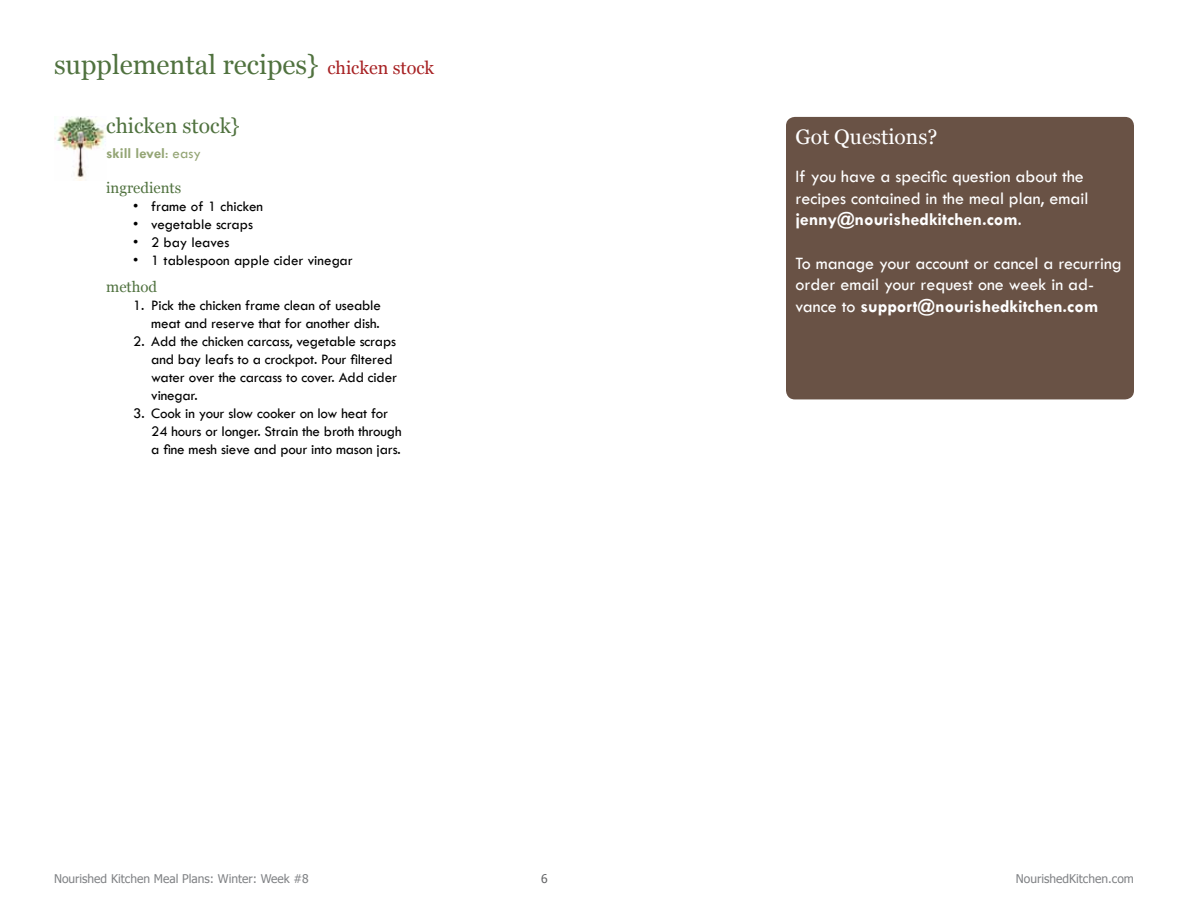
<style>
.page{position:relative;width:1188px;height:918px;background:#fff}
.page>*{position:absolute;margin:0;border:0;box-sizing:border-box;transform-origin:0 0}
.t1{font:27px "Georgia";color:#50723f}
.t2{font:21px "Georgia";color:#fff}
.t3{font:21px "Georgia";color:#50723f}
.t4{font:18px/21.6px "Tw Cen";color:#fff}
.t5{font:18px "Georgia";color:#a72123}
.t6{font:15px/18px "Tw Cen";letter-spacing:-.01em;color:#000}
.t7{font:15px "Georgia";color:#50723f}
.t8{font:700 15px "Tw Cen";color:#94a575}
.t9{font:12px "Tahoma";color:#808285}
.t10{font:12px "Tahoma";color:#636466}
.s1{font-weight:400}
.s2{font-weight:700}
</style>
<div class="page">
<div style="left:786px;top:117px;width:348px;height:282px;background:#695245;border-radius:9px"></div>
<img style="left:54px;top:117px;width:52px;height:64px">
<h1 class="t1" style="left:54px;top:49px;width:266px">supplemental recipes}</h1>
<p class="t5" style="left:327px;top:57px;width:108px">chicken stock</p>
<h2 class="t3" style="left:106px;top:113px;width:135px">chicken stock}</h2>
<p class="t8" style="left:106px;top:144px;width:96px">skill level<span class="s1">: easy</span></p>
<p class="t7" style="left:106px;top:179px;width:77px">ingredients</p>
<p class="t6" style="left:133px;top:198px;width:131px">• frame of 1 chicken</p>
<p class="t6" style="left:133px;top:216px;width:121px">• vegetable scraps</p>
<p class="t6" style="left:133px;top:234px;width:98px">• 2 bay leaves</p>
<p class="t6" style="left:133px;top:252px;width:221px">• 1 tablespoon apple cider vinegar</p>
<p class="t7" style="left:106px;top:278px;width:53px">method</p>
<p class="t6" style="left:133px;top:297px;width:249px;text-align:right">1. Pick the chicken frame clean of useable meat and reserve that for another dish.</p>
<p class="t6" style="left:151px;top:333px;width:247px;text-indent:-18px">2. Add the chicken carcass, vegetable scraps and bay leafs to a crockpot. Pour filtered water over the carcass to cover. Add cider vinegar.</p>
<p class="t6" style="left:151px;top:405px;width:252px;text-indent:-18px">3. Cook in your slow cooker on low heat for<br>24 hours or longer. Strain the broth through a fine mesh sieve and pour into mason jars.</p>
<h2 class="t2" style="left:795px;top:125px;width:144px">Got Questions?</h2>
<p class="t4" style="left:795px;top:166px;width:294px">If you have a specific question about the recipes contained in the meal plan, email <span class="s2">jenny@nourishedkitchen.com</span>.</p>
<p class="t4" style="left:795px;top:252px;width:328px">To manage your account or cancel a recurring order email your request one week in ad&shy;vance to <span class="s2">support@nourishedkitchen.com</span></p>
<p class="t9" style="left:54px;top:871px;width:256px">Nourished Kitchen Meal Plans: Winter: Week #8</p>
<p class="t10" style="left:541px;top:871px;width:8px">6</p>
<p class="t9" style="left:1016px;top:871px;width:120px">NourishedKitchen.com</p>
</div>
